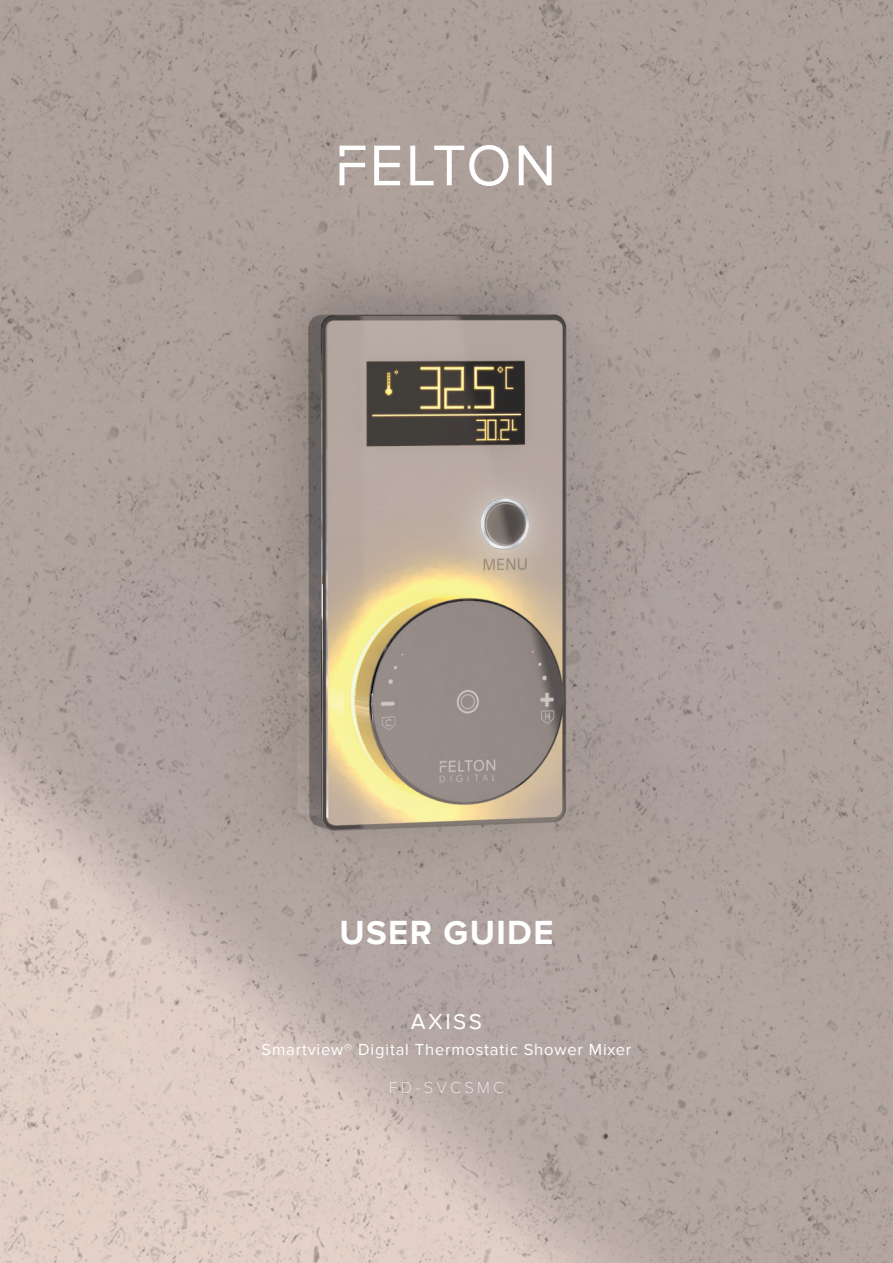
<style>
.page{position:relative;width:893px;height:1263px;background:#fff}
.page>*{position:absolute;margin:0;border:0;box-sizing:border-box;transform-origin:0 0}
.t1{font:700 34.5px "Proxima Nova";letter-spacing:.04em;color:#fff}
.t2{font:22.5px "Proxima Nova";letter-spacing:.11em;color:#fff}
.t3{font:16.5px "Proxima Nova";letter-spacing:.05em;color:#fff}
.t4{font:100 16.5px "Proxima Nova T";letter-spacing:.2em;color:#fff}
</style>
<div class="page">
<img style="left:0;top:0;width:893px;height:1263px">
<svg style="left:339px;top:146px;width:26px;height:10px"></svg>
<svg style="left:339px;top:163px;width:26px;height:22px"></svg>
<svg style="left:374px;top:146px;width:26px;height:39px"></svg>
<svg style="left:410px;top:145px;width:98px;height:41px"></svg>
<svg style="left:519px;top:146px;width:33px;height:39px"></svg>
<p class="t1" style="left:339px;top:913px;width:216px">USER GUIDE</p>
<p class="t2" style="left:411px;top:1008px;width:73px">AXISS</p>
<p class="t3" style="left:262px;top:1040px;width:371px">Smartview® Digital Thermostatic Shower Mixer</p>
<p class="t4" style="left:389px;top:1075px;width:117px">FD-SVCSMC</p>
</div>
